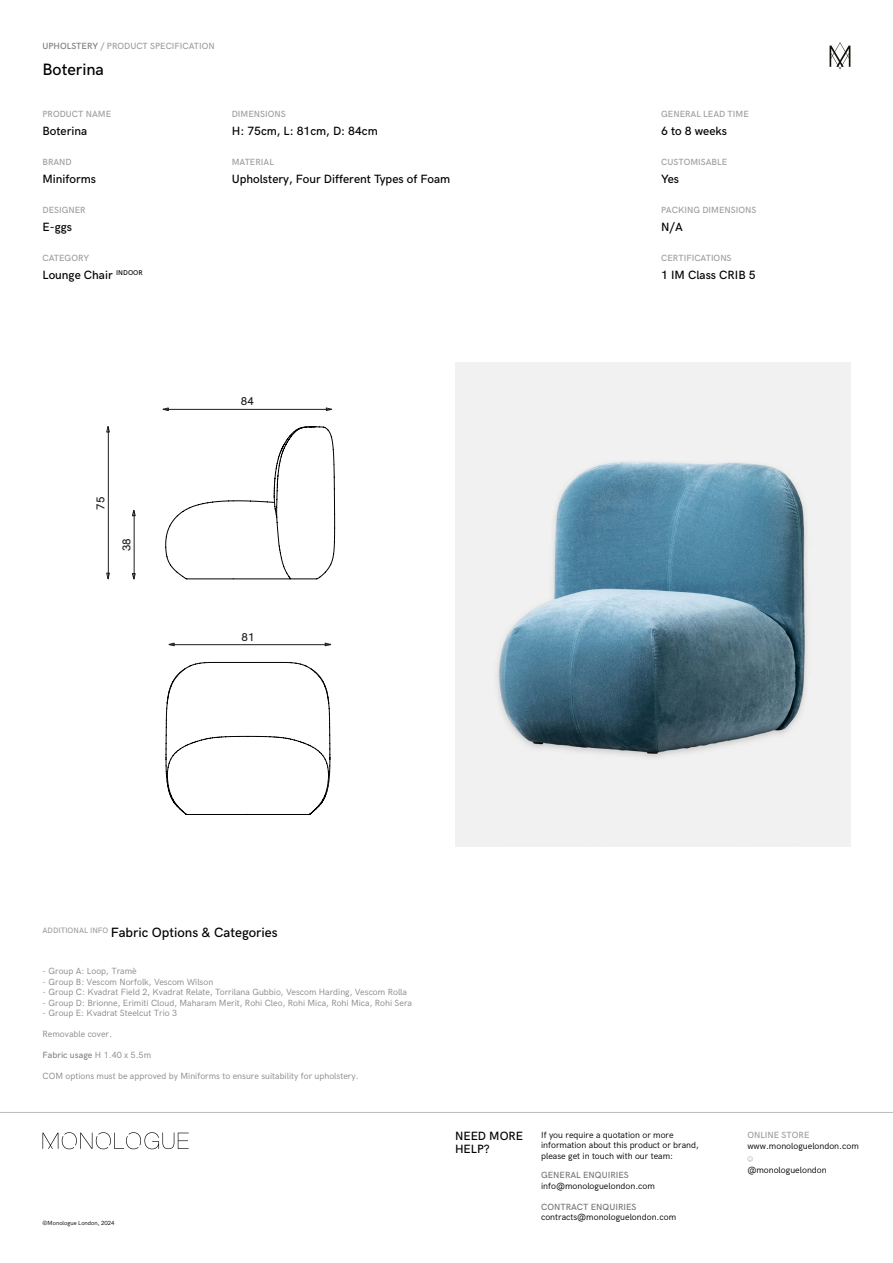
<style>
.page{position:relative;width:893px;height:1263px;background:#fff}
.page>*{position:absolute;margin:0;border:0;box-sizing:border-box;transform-origin:0 0}
.t1{font:500 16.5px "HK Grotesk";color:#000}
.t2{font:500 13.5px "HK Grotesk";color:#000}
.t3{font:500 12px/13.5px "HK Grotesk";color:#000}
.t4{font:500 11.4px "HK Grotesk";color:#1d1e1c}
.t5{font:9px "HK Grotesk";color:#878787}
.t6{font:9px/10.5px "HK Grotesk";color:#000}
.t7{font:500 9px "HK Grotesk";color:#9d9d9c}
.t8{font:500 9px "HK Grotesk";color:#757777}
.t9{font:500 9px "HK Grotesk";color:#878787}
.t10{font:6px "HK Grotesk";color:#000}
.s1{color:#7c7b7b}
.s2{font-weight:400}
</style>
<div class="page">
<svg style="left:747px;top:1156px;width:6px;height:5px"></svg>
<hr style="left:0;top:1112px;width:893px;height:1px;background:#bcbcbc">
<svg style="left:43px;top:1132px;width:146px;height:17px"></svg>
<svg style="left:830px;top:42px;width:20px;height:27px"></svg>
<img style="left:455px;top:363px;width:395px;height:483px">
<svg style="left:132px;top:510px;width:4px;height:70px"></svg>
<svg style="left:106px;top:426px;width:4px;height:153px"></svg>
<svg style="left:163px;top:407px;width:169px;height:4px"></svg>
<hr style="left:134px;top:511px;width:1px;height:68px;background:#1d1e1c">
<hr style="left:108px;top:427px;width:1px;height:152px;background:#1d1e1c">
<hr style="left:163px;top:409px;width:169px;height:1px;background:#1d1e1c">
<svg style="left:166px;top:426px;width:169px;height:389px"></svg>
<p class="t7" style="left:43px;top:39px;width:174px"><span class="s1">UPHOLSTERY</span> / PRODUCT SPECIFICATION</p>
<h1 class="t1" style="left:43px;top:57px;width:63px">Boterina</h1>
<p class="t7" style="left:43px;top:107px;width:70px">PRODUCT NAME</p>
<p class="t7" style="left:232px;top:107px;width:55px">DIMENSIONS</p>
<p class="t7" style="left:661px;top:107px;width:89px">GENERAL LEAD TIME</p>
<h3 class="t3" style="left:43px;top:123px;width:46px">Boterina</h3>
<h3 class="t3" style="left:232px;top:123px;width:148px">H: 75cm, L: 81cm, D: 84cm</h3>
<h3 class="t3" style="left:661px;top:123px;width:67px">6 to 8 weeks</h3>
<p class="t7" style="left:43px;top:155px;width:31px">BRAND</p>
<p class="t7" style="left:232px;top:155px;width:44px">MATERIAL</p>
<p class="t7" style="left:661px;top:155px;width:67px">CUSTOMISABLE</p>
<h3 class="t3" style="left:43px;top:171px;width:55px">Miniforms</h3>
<h3 class="t3" style="left:232px;top:171px;width:220px">Upholstery, Four Different Types of Foam</h3>
<h3 class="t3" style="left:661px;top:171px;width:19px">Yes</h3>
<p class="t7" style="left:43px;top:203px;width:45px">DESIGNER</p>
<p class="t7" style="left:661px;top:203px;width:97px">PACKING DIMENSIONS</p>
<h3 class="t3" style="left:43px;top:219px;width:31px">E-ggs</h3>
<h3 class="t3" style="left:661px;top:219px;width:23px">N/A</h3>
<p class="t7" style="left:43px;top:251px;width:48px">CATEGORY</p>
<p class="t7" style="left:661px;top:251px;width:72px">CERTIFICATIONS</p>
<h3 class="t3" style="left:43px;top:267px;width:102px">Lounge Chair <sup>INDOOR</sup></h3>
<h3 class="t3" style="left:661px;top:267px;width:96px">1 IM Class CRIB 5</h3>
<p class="t4" style="left:92px;top:510px;width:15px;rotate:-90deg">75</p>
<p class="t4" style="left:118px;top:551px;width:15px;rotate:-90deg">38</p>
<p class="t4" style="left:241px;top:393px;width:15px">84</p>
<p class="t4" style="left:242px;top:628px;width:15px">81</p>
<h2 class="t2" style="left:43px;top:923px;width:237px"><sup>ADDITIONAL</sup> <sup>INFO</sup> Fabric Options &amp; Categories</h2>
<p class="t5" style="left:43px;top:964px;width:96px">- Group A: Loop, Tramè</p>
<p class="t5" style="left:43px;top:975px;width:172px">- Group B: Vescom Norfolk, Vescom Wilson</p>
<p class="t5" style="left:43px;top:985px;width:366px">- Group C: Kvadrat Field 2, Kvadrat Relate, Torrilana Gubbio, Vescom Harding, Vescom Rolla</p>
<p class="t5" style="left:43px;top:996px;width:371px">- Group D: Brionne, Erimiti Cloud, Maharam Merit, Rohi Cleo, Rohi Mica, Rohi Mica, Rohi Sera</p>
<p class="t5" style="left:43px;top:1006px;width:136px">- Group E: Kvadrat Steelcut Trio 3</p>
<p class="t5" style="left:43px;top:1027px;width:71px">Removable cover.</p>
<p class="t9" style="left:43px;top:1048px;width:110px">Fabric usage <span class="s2">H 1.40 x 5.5m</span></p>
<p class="t5" style="left:43px;top:1069px;width:318px">COM options must be approved by Miniforms to ensure suitability for upholstery.</p>
<p class="t10" style="left:43px;top:1218px;width:74px">©Monologue London, 2024</p>
<p class="t6" style="left:541px;top:1128px;width:134px">If you require a quotation or more</p>
<p class="t7" style="left:747px;top:1128px;width:64px">ONLINE STORE</p>
<p class="t6" style="left:541px;top:1139px;width:159px">information about this product or brand, please get in touch with our team:</p>
<h3 class="t3" style="left:455px;top:1128px;width:70px">NEED MORE<br>HELP?</h3>
<p class="t6" style="left:747px;top:1140px;width:113px">www.monologuelondon.com</p>
<p class="t6" style="left:747px;top:1164px;width:81px">@monologuelondon</p>
<p class="t8" style="left:541px;top:1200px;width:97px">CONTRACT ENQUIRIES</p>
<p class="t6" style="left:541px;top:1211px;width:137px">contracts@monologuelondon.com</p>
<p class="t8" style="left:541px;top:1168px;width:89px">GENERAL ENQUIRIES</p>
<p class="t6" style="left:541px;top:1180px;width:115px">info@monologuelondon.com</p>
</div>
